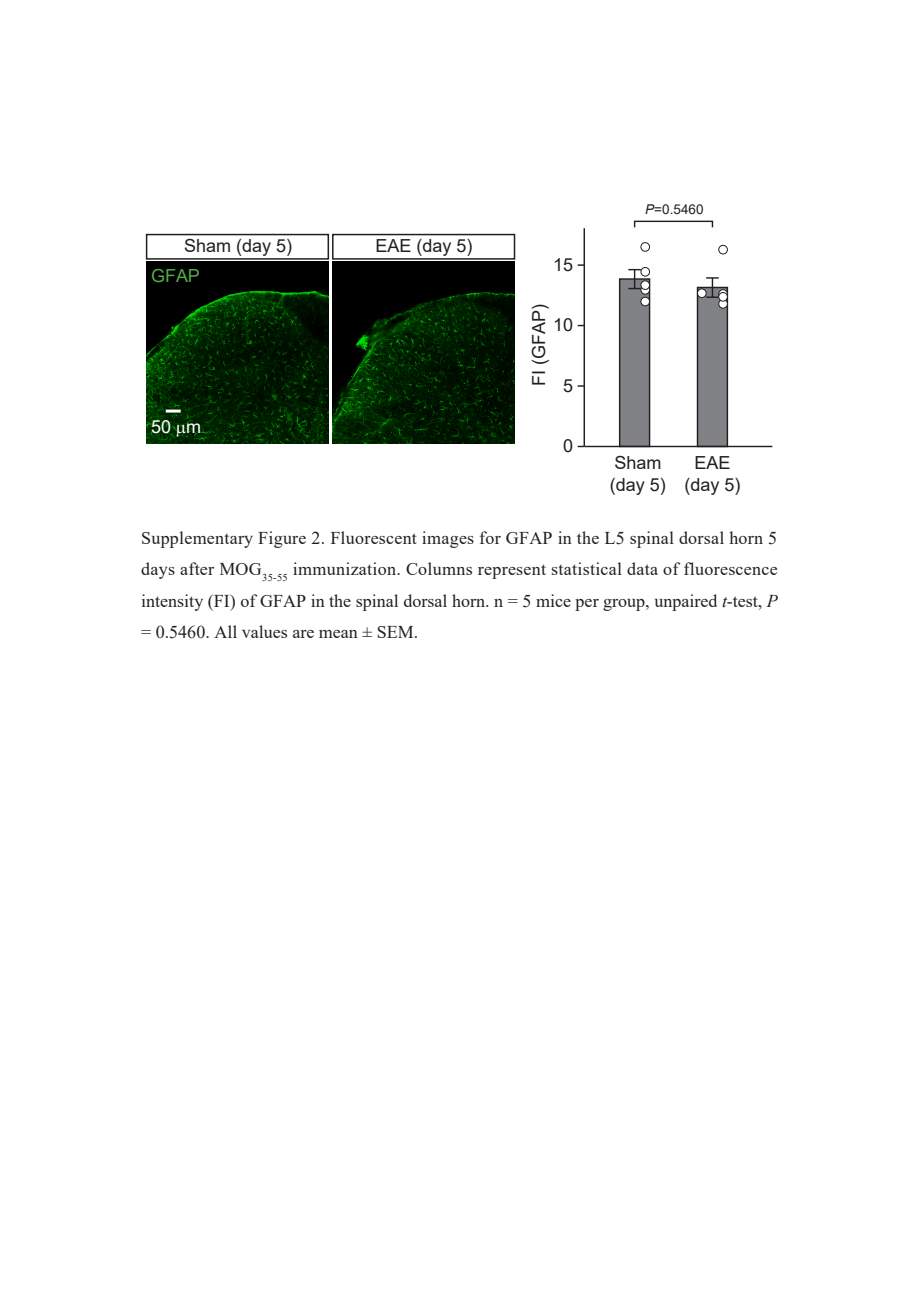
<style>
.page{position:relative;width:919px;height:1289px;background:#fff}
.page>*{position:absolute;margin:0;border:0;box-sizing:border-box;transform-origin:0 0}
.t1{font:18px/31.5px "Times New Roman";color:#231f20;text-align:justify}
.t2{font:18px/21.6px "Arial";color:#231f20}
.t3{font:18px "Arial";color:#51ad48}
.t4{font:18px "Arial";color:#fff}
.t5{font:13.5px "Arial";color:#231f20}
.s1{font-style:italic}
</style>
<div class="page">
<img style="left:147px;top:262px;width:181px;height:181px">
<div style="left:619px;top:278px;width:31px;height:169px;background:#808285;border:1px solid #231f20"></div>
<svg style="left:628px;top:269px;width:12px;height:20px"></svg>
<div style="left:696px;top:287px;width:32px;height:160px;background:#808285;border:1px solid #231f20"></div>
<svg style="left:706px;top:277px;width:12px;height:21px"></svg>
<hr style="left:166px;top:409px;width:15px;height:3px;background:#fff">
<svg style="left:633px;top:220px;width:80px;height:8px"></svg>
<div style="left:146px;top:234px;width:183px;height:26px;border:2px solid #231f20"></div>
<div style="left:332px;top:234px;width:183px;height:26px;border:2px solid #231f20"></div>
<hr style="left:583px;top:228px;width:2px;height:218px;background:#231f20">
<hr style="left:584px;top:446px;width:188px;height:1px;background:#231f20">
<svg style="left:577px;top:264px;width:7px;height:2px"></svg>
<svg style="left:577px;top:385px;width:7px;height:2px"></svg>
<div style="left:641px;top:285px;width:8px;height:9px;background:#fff;border-radius:50%"></div>
<div style="left:640px;top:285px;width:10px;height:9px;border:1px solid #231f20;border-radius:50%"></div>
<div style="left:641px;top:281px;width:8px;height:8px;background:#fff;border-radius:50%"></div>
<div style="left:640px;top:280px;width:10px;height:10px;border:1px solid #231f20;border-radius:50%"></div>
<div style="left:640px;top:242px;width:10px;height:10px;border:1px solid #231f20;border-radius:50%"></div>
<div style="left:641px;top:297px;width:8px;height:9px;background:#fff;border-radius:50%"></div>
<div style="left:640px;top:297px;width:10px;height:9px;border:1px solid #231f20;border-radius:50%"></div>
<div style="left:640px;top:267px;width:10px;height:9px;border:1px solid #231f20;border-radius:50%"></div>
<svg style="left:718px;top:299px;width:9px;height:9px"></svg>
<div style="left:718px;top:299px;width:9px;height:9px;border:1px solid #231f20;border-radius:50%"></div>
<div style="left:718px;top:289px;width:9px;height:10px;border:1px solid #231f20;border-radius:50%"></div>
<div style="left:718px;top:292px;width:9px;height:9px;background:#fff;border-radius:50%"></div>
<div style="left:718px;top:292px;width:9px;height:9px;border:1px solid #231f20;border-radius:50%"></div>
<div style="left:697px;top:289px;width:9px;height:8px;background:#fff;border-radius:50%"></div>
<div style="left:697px;top:288px;width:9px;height:10px;border:1px solid #231f20;border-radius:50%"></div>
<div style="left:718px;top:245px;width:9px;height:9px;border:1px solid #231f20;border-radius:50%"></div>
<img style="left:333px;top:262px;width:181px;height:181px">
<svg style="left:177px;top:425px;width:9px;height:12px"></svg>
<p class="t2" style="left:184px;top:234px;width:110px">Sham (day 5)</p>
<p class="t3" style="left:151px;top:263px;width:50px">GFAP</p>
<p class="t4" style="left:151px;top:414px;width:52px">50 m</p>
<p class="t2" style="left:375px;top:234px;width:99px">EAE (day 5)</p>
<p class="t2" style="left:553px;top:254px;width:22px">15</p>
<p class="t2" style="left:528px;top:386px;width:84px;rotate:-90deg">FI (GFAP)</p>
<p class="t2" style="left:553px;top:314px;width:22px">10</p>
<p class="t2" style="left:563px;top:374px;width:12px">5</p>
<p class="t2" style="left:563px;top:434px;width:12px">0</p>
<p class="t5" style="left:645px;top:200px;width:60px"><span class="s1">P</span>=0.5460</p>
<p class="t2" style="left:610px;top:452px;width:58px">Sham (day 5)</p>
<p class="t2" style="left:684px;top:452px;width:58px;text-align:center">EAE (day 5)</p>
<p class="t1" style="left:141px;top:521px;width:638px">Supplementary Figure 2. Fluorescent images for GFAP in the L5 spinal dorsal horn 5 days after MOG<sub>35-55</sub> immunization. Columns represent statistical data of fluorescence intensity (FI) of GFAP in the spinal dorsal horn. n = 5 mice per group, unpaired <span class="s1">t</span>-test, <span class="s1">P </span>= 0.5460. All values are mean ± SEM.</p>
</div>
